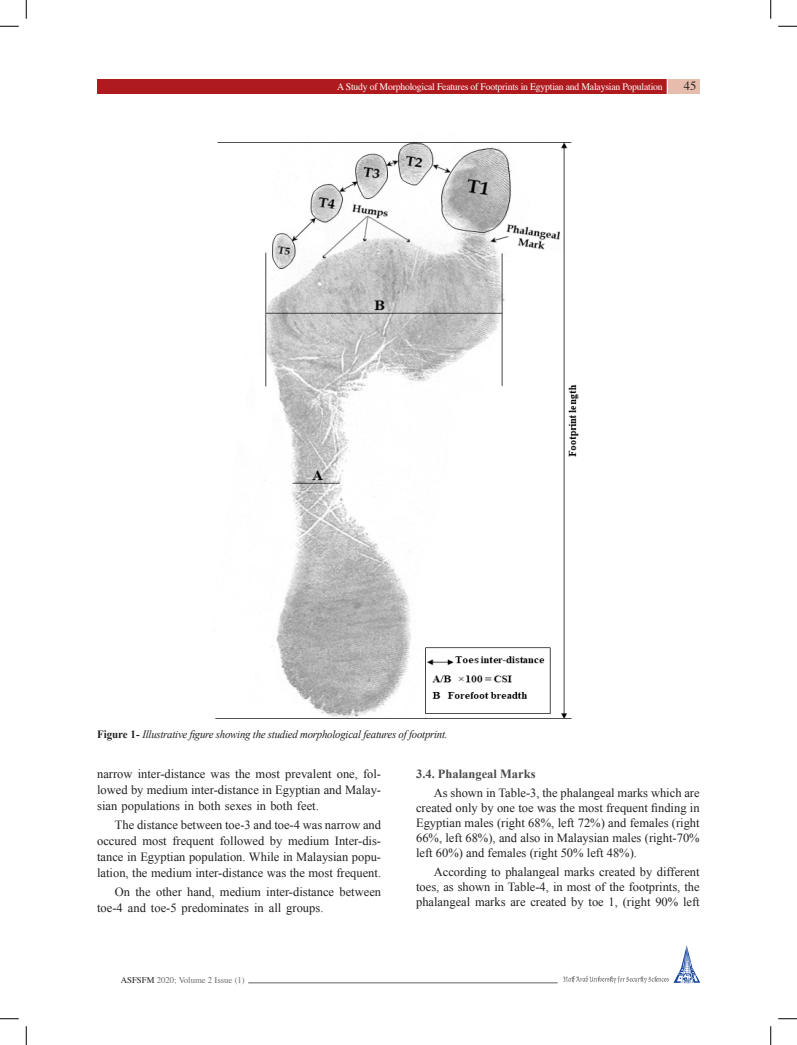
<style>
.page{position:relative;width:797px;height:1045px;background:#fff}
.page>*{position:absolute;margin:0;border:0;box-sizing:border-box;transform-origin:0 0}
.t1{font:12.5px/15px "Times New Roman";color:#231f20;text-align:justify}
.t2{font:700 12.5px "Times New Roman";color:#4b4c4d}
.t3{font:12.5px "Times";color:#231f20}
.t4{font:italic 11.25px "Times New Roman";letter-spacing:-.02em;color:#231f20;scale:.96 1}
.t5{font:10px "Times";letter-spacing:-.02em;color:#fff}
.t6{font:8.75px "Times";color:#6c6d70}
.s1{font-weight:700;font-style:normal}
.s2{color:#231f20}
</style>
<div class="page">
<hr style="left:248px;top:982px;width:309px;height:1px;background:#636366">
<div style="left:97px;top:79px;width:571px;height:14px;background:#ae1a1e"></div>
<hr style="left:666px;top:74px;width:2px;height:26px;background:#fff">
<svg style="left:563px;top:945px;width:137px;height:38px"></svg>
<div style="left:668px;top:79px;width:31px;height:14px;background:#e6bcac"></div>
<img style="left:215px;top:142px;width:364px;height:577px">
<svg style="left:0;top:25px;width:19px;height:2px"></svg>
<svg style="left:778px;top:25px;width:19px;height:2px"></svg>
<svg style="left:0;top:1018px;width:19px;height:1px"></svg>
<svg style="left:778px;top:1018px;width:19px;height:1px"></svg>
<svg style="left:25px;top:0;width:2px;height:19px"></svg>
<svg style="left:25px;top:1026px;width:2px;height:19px"></svg>
<svg style="left:770px;top:0;width:1px;height:19px"></svg>
<svg style="left:770px;top:1026px;width:1px;height:19px"></svg>
<p class="t5" style="left:337px;top:77px;width:327px">A Study of Morphological Features of Footprints in Egyptian and Malaysian Population</p>
<p class="t3" style="left:683px;top:74px;width:14px">45</p>
<p class="t4" style="left:97px;top:726px;width:366px"><span class="s1">Figure 1-</span> Illustrative figure showing the studied morphological features of footprint.</p>
<p class="t1" style="left:97px;top:766px;width:285px;line-height:15.8px">narrow inter-distance was the most prevalent one, fol&shy;lowed by medium inter-distance in Egyptian and Malay&shy;sian populations in both sexes in both feet.</p>
<p class="t1" style="left:97px;top:817px;width:285px;line-height:15.8px;text-indent:18px">The distance between toe-3 and toe-4 was narrow and occured most frequent followed by medium Inter-dis&shy;tance in Egyptian population. While in Malaysian popu&shy;lation, the medium inter-distance was the most frequent.</p>
<p class="t1" style="left:97px;top:884px;width:285px;line-height:15.9px;text-indent:18px">On the other hand, medium inter-distance between toe-4 and toe-5 predominates in all groups.</p>
<p class="t2" style="left:416px;top:765px;width:121px">3.4. Phalangeal Marks</p>
<p class="t1" style="left:416px;top:785px;width:285px;text-indent:18px">As shown in Table-3, the phalangeal marks which are created only by one toe was the most frequent finding in Egyptian males (right 68%, left 72%) and females (right 66%, left 68%), and also in Malaysian males (right-70% left 60%) and females (right 50% left 48%).</p>
<p class="t1" style="left:416px;top:863px;width:285px;text-indent:18px">According to phalangeal marks created by different toes, as shown in Table-4, in most of the footprints, the phalangeal marks are created by toe 1, (right 90% left</p>
<p class="t6" style="left:121px;top:972px;width:125px"><span class="s2">ASFSFM</span> 2020; Volume 2 Issue (1)</p>
</div>
